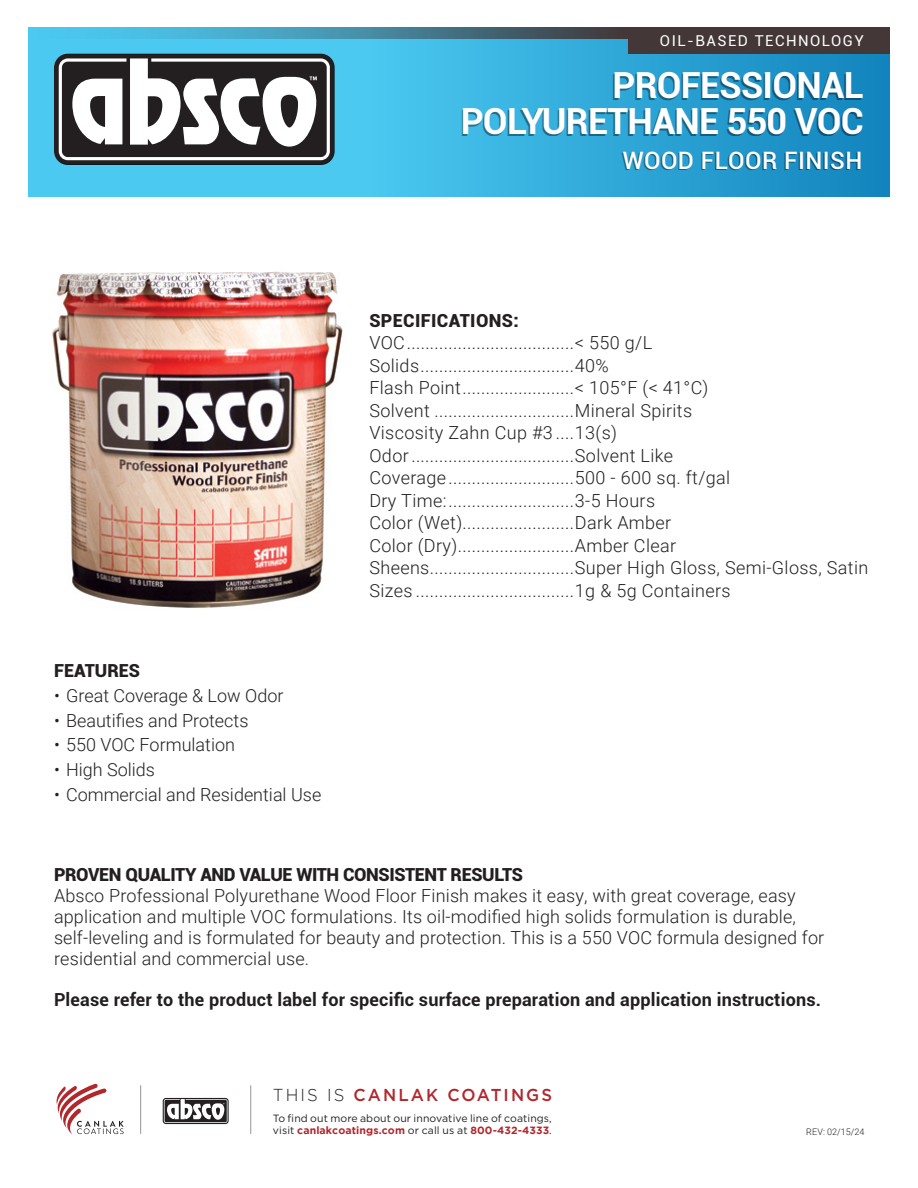
<style>
.page{position:relative;width:918px;height:1188px;background:#fff}
.page>*{position:absolute;margin:0;border:0;box-sizing:border-box;transform-origin:0 0}
.t1{font:700 36px/36px "Roboto";letter-spacing:-.02em;color:#fff;text-align:right}
.t2{font:500 24px "Roboto";letter-spacing:.02em;color:#fff}
.t3{font:300 18px/21px "Roboto";letter-spacing:.01em;color:#231f20}
.t4{font:700 18px "Roboto";letter-spacing:.01em;color:#231f20}
.t5{font:900 18px "Roboto";color:#231f20}
.t6{font:500 17.25px "Gotham";letter-spacing:.125em;color:#b1272c}
.t7{font:15px "Roboto";letter-spacing:.1em;color:#fff}
.t8{font:10.5px/12px "Gotham";letter-spacing:.01em;color:#231f20}
.t9{font:300 9px "Roboto";color:#231f20}
.s1{font-weight:900}
.s2{font-weight:300;color:#231f20}
.s3{font-weight:700;color:#b1272c}
</style>
<div class="page">
<div style="left:28px;top:27px;width:862px;height:170px;background:#4bc9f1"></div>
<div style="left:374px;top:27px;width:516px;height:170px;background:linear-gradient(to right,#4ac8f0,#1282ba)"></div>
<svg style="left:54px;top:54px;width:281px;height:111px;background:#828181"></svg>
<svg style="left:123px;top:27px;width:506px;height:12px;background:#45849a"></svg>
<div style="left:629px;top:27px;width:261px;height:26px;background:#443737"></div>
<img style="left:52px;top:271px;width:291px;height:337px">
<hr style="left:140px;top:1086px;width:1px;height:48px;background:#939598">
<hr style="left:250px;top:1086px;width:1px;height:48px;background:#939598">
<svg style="left:56px;top:1083px;width:68px;height:51px"></svg>
<svg style="left:163px;top:1098px;width:66px;height:26px"></svg>
<p class="t7" style="left:660px;top:30px;width:206px">OIL-BASED TECHNOLOGY</p>
<p class="t1" style="left:461px;top:66px;width:404px">PROFESSIONAL<br>POLYURETHANE 550 VOC</p>
<p class="t2" style="left:623px;top:144px;width:241px">WOOD FLOOR FINISH</p>
<p class="t5" style="left:54px;top:658px;width:88px">FEATURES</p>
<p class="t3" style="left:54px;top:684px;width:231px">• Great Coverage &amp; Low Odor</p>
<p class="t3" style="left:54px;top:709px;width:196px">• Beautifies and Protects</p>
<p class="t3" style="left:54px;top:734px;width:183px">• 550 VOC Formulation</p>
<p class="t3" style="left:54px;top:759px;width:103px">• High Solids</p>
<p class="t3" style="left:54px;top:783px;width:269px">• Commercial and Residential Use</p>
<p class="t3" style="left:369px;top:309px;width:284px;line-height:22.5px"><span class="s1">SPECIFICATIONS:<br></span>VOC....................................&lt; 550 g/L</p>
<p class="t3" style="left:369px;top:354px;width:241px">Solids.................................40%</p>
<p class="t3" style="left:369px;top:377px;width:341px">Flash Point........................&lt; 105°F (&lt; 41°C)</p>
<p class="t3" style="left:369px;top:399px;width:324px">Solvent ..............................Mineral Spirits</p>
<p class="t3" style="left:369px;top:422px;width:249px">Viscosity Zahn Cup #3 ....13(s)</p>
<p class="t3" style="left:369px;top:444px;width:305px">Odor...................................Solvent Like</p>
<p class="t3" style="left:369px;top:467px;width:362px">Coverage ...........................500 - 600 sq. ft/gal</p>
<p class="t3" style="left:369px;top:489px;width:287px">Dry Time:...........................3-5 Hours</p>
<p class="t3" style="left:369px;top:512px;width:303px">Color (Wet)........................Dark Amber</p>
<p class="t3" style="left:369px;top:534px;width:500px;line-height:22.5px">Color (Dry).........................Amber Clear<br>Sheens...............................Super High Gloss, Semi-Gloss, Satin<br>Sizes ..................................1g &amp; 5g Containers</p>
<p class="t3" style="left:54px;top:864px;width:772px"><span class="s1">PROVEN QUALITY AND VALUE WITH CONSISTENT RESULTS<br></span>Absco Professional Polyurethane Wood Floor Finish makes it easy, with great coverage, easy application and multiple VOC formulations. Its oil-modified high solids formulation is durable, self-leveling and is formulated for beauty and protection. This is a 550 VOC formula designed for residential and commercial use.</p>
<p class="t4" style="left:54px;top:987px;width:769px">Please refer to the product label for specific surface preparation and application instructions.</p>
<p class="t6" style="left:273px;top:1083px;width:281px"><span class="s2">THIS IS</span> CANLAK COATINGS</p>
<p class="t8" style="left:273px;top:1112px;width:281px">To find out more about our innovative line of coatings, visit <span class="s3">canlakcoatings.com</span> or call us at <span class="s3">800-432-4333</span>.</p>
<p class="t9" style="left:806px;top:1125px;width:60px">REV: 02/15/24</p>
</div>
